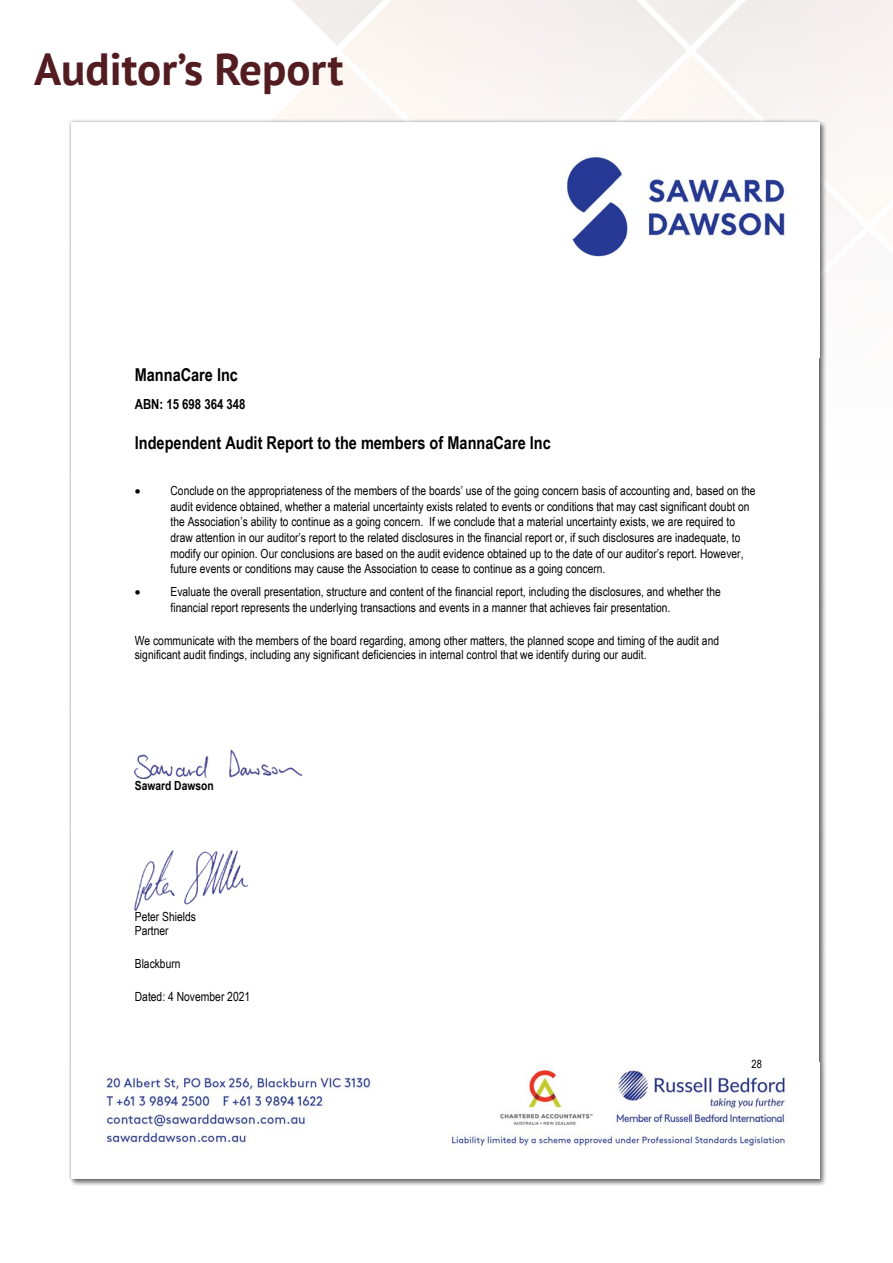
<style>
.page{position:relative;width:893px;height:1263px;background:#fff}
.page>*{position:absolute;margin:0;border:0;box-sizing:border-box;transform-origin:0 0}
.t1{font:700 45px "PT Sans";color:#531c20}
.t2{font:700 17.7px "Arial Narrow";color:#000}
.t3{font:700 13.95px "Arial Narrow";color:#000}
.t4{font:12.6px/15.8px "Arial Narrow";color:#000}
.t5{font:700 12.6px "Arial Narrow";color:#000}
.t6{font:12.6px "Symbol";color:#000}
.t7{font:11.4px "Arial Narrow";color:#000}
</style>
<div class="page">
<div style="left:342px;top:0;width:176px;height:119px;background:#f9f4f0"></div>
<div style="left:518px;top:0;width:375px;height:154px;background:#f6f1f0"></div>
<svg style="left:292px;top:0;width:218px;height:46px"></svg>
<svg style="left:274px;top:54px;width:236px;height:65px"></svg>
<img style="left:105px;top:122px;width:714px;height:1027px">
<div style="left:71px;top:357px;width:748px;height:117px;background:#fff"></div>
<div style="left:71px;top:475px;width:748px;height:117px;background:#fff"></div>
<div style="left:71px;top:592px;width:748px;height:118px;background:#fff"></div>
<div style="left:71px;top:710px;width:748px;height:117px;background:#fff"></div>
<div style="left:71px;top:827px;width:748px;height:118px;background:#fff"></div>
<div style="left:71px;top:945px;width:748px;height:117px;background:#fff"></div>
<img style="left:134px;top:850px;width:113px;height:60px">
<img style="left:134px;top:749px;width:167px;height:29px">
<h1 class="t1" style="left:34px;top:40px;width:311px">Auditor’s Report</h1>
<h2 class="t2" style="left:135px;top:362px;width:105px">MannaCare Inc</h2>
<p class="t3" style="left:135px;top:393px;width:112px">ABN: 15 698 364 348</p>
<h2 class="t2" style="left:135px;top:430px;width:417px">Independent Audit Report to the members of MannaCare Inc</h2>
<p class="t4" style="left:170px;top:482px;width:587px;text-indent:-36px">• Conclude on the appropriateness of the members of the boards’ use of the going concern basis of accounting and, based on the audit evidence obtained, whether a material uncertainty exists related to events or conditions that may cast significant doubt on the Association’s ability to continue as a going concern. If we conclude that a material uncertainty exists, we are required to draw attention in our auditor’s report to the related disclosures in the financial report or, if such disclosures are inadequate, to modify our opinion. Our conclusions are based on the audit evidence obtained up to the date of our auditor’s report. However, future events or conditions may cause the Association to cease to continue as a going concern.</p>
<p class="t4" style="left:170px;top:583px;width:552px">Evaluate the overall presentation, structure and content of the financial report, including the disclosures, and whether the financial report represents the underlying transactions and events in a manner that achieves fair presentation.</p>
<p class="t6" style="left:135px;top:584px;width:7px">•</p>
<p class="t4" style="left:135px;top:633px;width:586px;line-height:14.5px">We communicate with the members of the board regarding, among other matters, the planned scope and timing of the audit and significant audit findings, including any significant deficiencies in internal control that we identify during our audit.</p>
<p class="t5" style="left:135px;top:776px;width:80px">Saward Dawson</p>
<p class="t4" style="left:135px;top:909px;width:63px;line-height:14.5px">Peter Shields<br>Partner</p>
<p class="t4" style="left:135px;top:955px;width:47px">Blackburn</p>
<p class="t4" style="left:135px;top:988px;width:117px">Dated: 4 November 2021</p>
<p class="t7" style="left:752px;top:1056px;width:12px">28</p>
</div>
